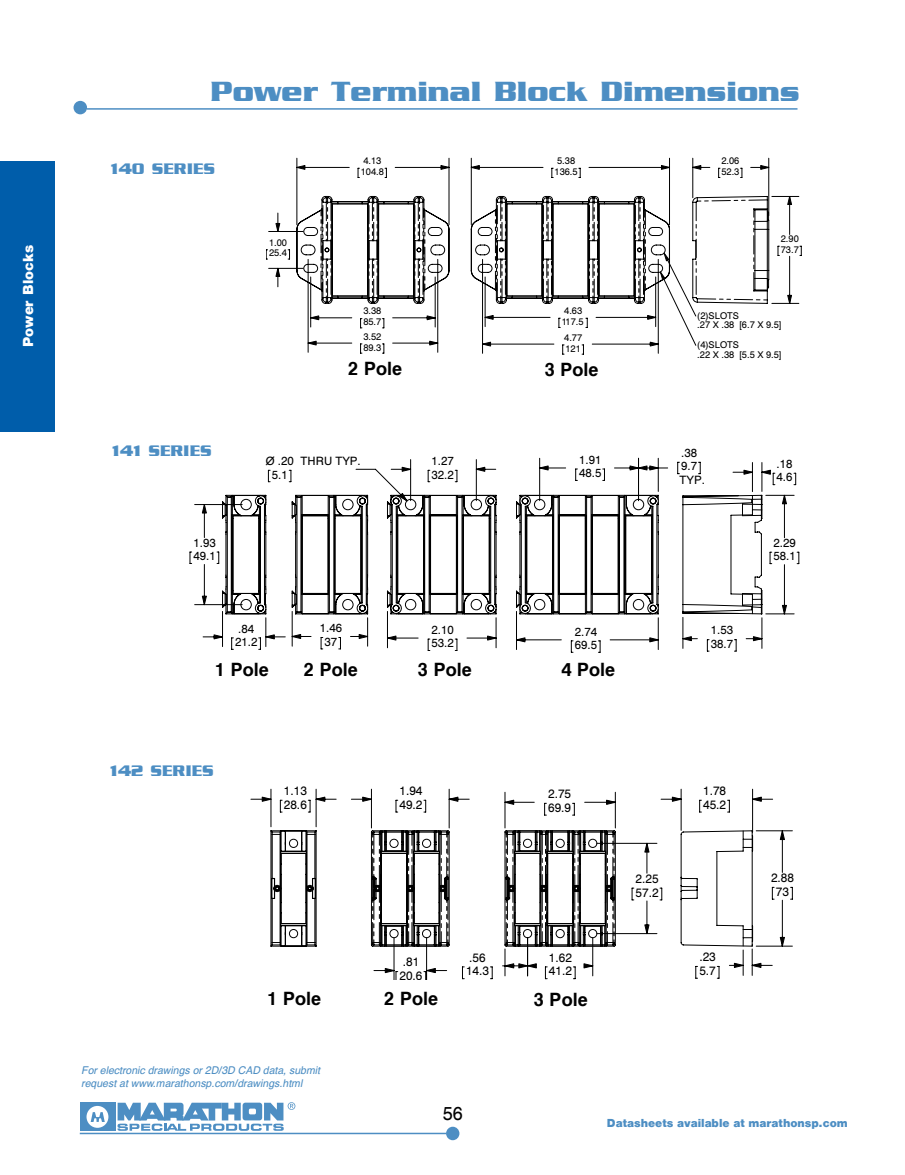
<style>
.page{position:relative;width:905px;height:1175px;background:#fff}
.page>*{position:absolute;margin:0;border:0;box-sizing:border-box;transform-origin:0 0}
.t1{font:700 30px "Serpentine LT";color:#4d8ec3}
.t2{font:700 18px "Helv";color:#000}
.t3{font:18px "Helv Normal";color:#000}
.t4{font:700 16.5px "Serpentine LT";color:#4d8ec3}
.t5{font:900 15px "Helv";color:#fff}
.t6{font:900 12px "Helv";color:#4d8ec3}
.t7{font:11.7px/14px "Helv Normal";color:#000}
.t8{font:11.4px/13.5px "Helv Normal";color:#000}
.t9{font:italic 10.5px/12.6px "Helv";color:#4d8ec3}
.t10{font:9.15px/10.8px "Helv Normal";color:#000}
</style>
<div class="page">
<div style="left:80px;top:1102px;width:35px;height:28px;background:#4d8ec3"></div>
<div style="left:86px;top:1105px;width:22px;height:22px;background:#fff;border-radius:50%"></div>
<svg style="left:117px;top:1102px;width:178px;height:28px"></svg>
<svg style="left:91px;top:1112px;width:14px;height:10px"></svg>
<div style="left:446px;top:1126px;width:13px;height:14px;background:#4d8ec3;border-radius:50%"></div>
<hr style="left:80px;top:1132px;width:366px;height:2px;background:#4d8ec3">
<div style="left:74px;top:101px;width:13px;height:13px;background:#4d8ec3;border-radius:50%"></div>
<hr style="left:87px;top:108px;width:710px;height:2px;background:#4d8ec3">
<div style="left:0;top:162px;width:55px;height:270px;background:#005daa"></div>
<svg style="left:516px;top:458px;width:283px;height:195px"></svg>
<svg style="left:496px;top:494px;width:266px;height:120px"></svg>
<svg style="left:190px;top:459px;width:306px;height:192px"></svg>
<div style="left:233px;top:515px;width:26px;height:78px;border:1px solid #000"></div>
<svg style="left:266px;top:158px;width:183px;height:196px"></svg>
<svg style="left:470px;top:158px;width:331px;height:197px"></svg>
<svg style="left:250px;top:788px;width:87px;height:159px"></svg>
<div style="left:281px;top:853px;width:25px;height:70px;border:1px solid #000"></div>
<svg style="left:351px;top:788px;width:442px;height:191px"></svg>
<h3 class="t5" style="left:19px;top:347px;width:103px;rotate:-90deg">Power Blocks</h3>
<h1 class="t1" style="left:210px;top:74px;width:591px">Power Terminal Block Dimensions</h1>
<h3 class="t4" style="left:111px;top:159px;width:106px">140 SERIES</h3>
<p class="t10" style="left:361px;top:155px;width:25px">4.13<br>104.8</p>
<p class="t10" style="left:554px;top:155px;width:25px">5.38<br>136.5</p>
<p class="t10" style="left:721px;top:155px;width:20px">2.06<br>52.3</p>
<p class="t10" style="left:269px;top:237px;width:20px">1.00<br>25.4</p>
<p class="t10" style="left:780px;top:233px;width:20px">2.90<br>73.7</p>
<p class="t10" style="left:363px;top:305px;width:20px">3.38<br>85.7</p>
<p class="t10" style="left:363px;top:331px;width:20px">3.52<br>89.3</p>
<p class="t10" style="left:561px;top:305px;width:23px">4.63<br>117.5</p>
<p class="t10" style="left:564px;top:332px;width:20px">4.77<br>121</p>
<p class="t10" style="left:697px;top:310px;width:86px;line-height:9.8px">(2)SLOTS<br>.27 X .38 [6.7 X 9.5]</p>
<p class="t10" style="left:697px;top:339px;width:86px;line-height:9.8px">(4)SLOTS<br>.22 X .38 [5.5 X 9.5]</p>
<h2 class="t2" style="left:348px;top:357px;width:55px">2 Pole</h2>
<h2 class="t2" style="left:544px;top:358px;width:55px">3 Pole</h2>
<h3 class="t4" style="left:112px;top:441px;width:101px">141 SERIES</h3>
<p class="t8" style="left:272px;top:454px;width:90px;text-indent:-6px">Ø .20 THRU TYP.<br>5.1</p>
<p class="t8" style="left:431px;top:454px;width:24px">1.27<br>32.2</p>
<p class="t8" style="left:579px;top:453px;width:24px">1.91<br>48.5</p>
<p class="t8" style="left:681px;top:446px;width:17px">.38</p>
<p class="t8" style="left:679px;top:473px;width:27px">TYP.</p>
<p class="t8" style="left:681px;top:459px;width:17px">9.7</p>
<p class="t8" style="left:776px;top:457px;width:17px">.18<br>4.6</p>
<p class="t8" style="left:193px;top:536px;width:24px">1.93<br>49.1</p>
<p class="t8" style="left:773px;top:536px;width:24px">2.29<br>58.1</p>
<p class="t8" style="left:235px;top:621px;width:24px">.84<br>21.2</p>
<p class="t8" style="left:320px;top:621px;width:24px;text-align:center">1.46<br>37</p>
<p class="t8" style="left:431px;top:623px;width:24px">2.10<br>53.2</p>
<p class="t8" style="left:574px;top:624px;width:24px">2.74<br>69.5</p>
<p class="t8" style="left:710px;top:623px;width:24px">1.53<br>38.7</p>
<h2 class="t2" style="left:215px;top:658px;width:55px">1 Pole</h2>
<h2 class="t2" style="left:304px;top:658px;width:55px">2 Pole</h2>
<h2 class="t2" style="left:418px;top:658px;width:55px">3 Pole</h2>
<h2 class="t2" style="left:561px;top:658px;width:55px">4 Pole</h2>
<h3 class="t4" style="left:110px;top:761px;width:105px">142 SERIES</h3>
<p class="t7" style="left:284px;top:783px;width:24px">1.13<br>28.6</p>
<p class="t7" style="left:399px;top:783px;width:24px">1.94<br>49.2</p>
<p class="t7" style="left:548px;top:786px;width:24px">2.75<br>69.9</p>
<p class="t7" style="left:399px;top:954px;width:24px">.81<br>20.6</p>
<p class="t7" style="left:466px;top:950px;width:24px">.56<br>14.3</p>
<p class="t7" style="left:549px;top:950px;width:24px">1.62<br>41.2</p>
<h2 class="t2" style="left:267px;top:987px;width:55px">1 Pole</h2>
<h2 class="t2" style="left:384px;top:987px;width:55px">2 Pole</h2>
<h2 class="t2" style="left:533px;top:988px;width:55px">3 Pole</h2>
<p class="t9" style="left:81px;top:1063px;width:240px">For electronic drawings or 2D/3D CAD data, submit request at www.marathonsp.com/drawings.html</p>
<p class="t7" style="left:635px;top:871px;width:24px">2.25<br>57.2</p>
<p class="t7" style="left:703px;top:783px;width:24px">1.78<br>45.2</p>
<p class="t7" style="left:699px;top:949px;width:18px">.23<br>5.7</p>
<p class="t7" style="left:771px;top:870px;width:24px;text-align:center">2.88<br>73</p>
<h2 class="t3" style="left:442px;top:1102px;width:22px">56</h2>
<h3 class="t6" style="left:607px;top:1115px;width:242px">Datasheets available at marathonsp.com</h3>
</div>
